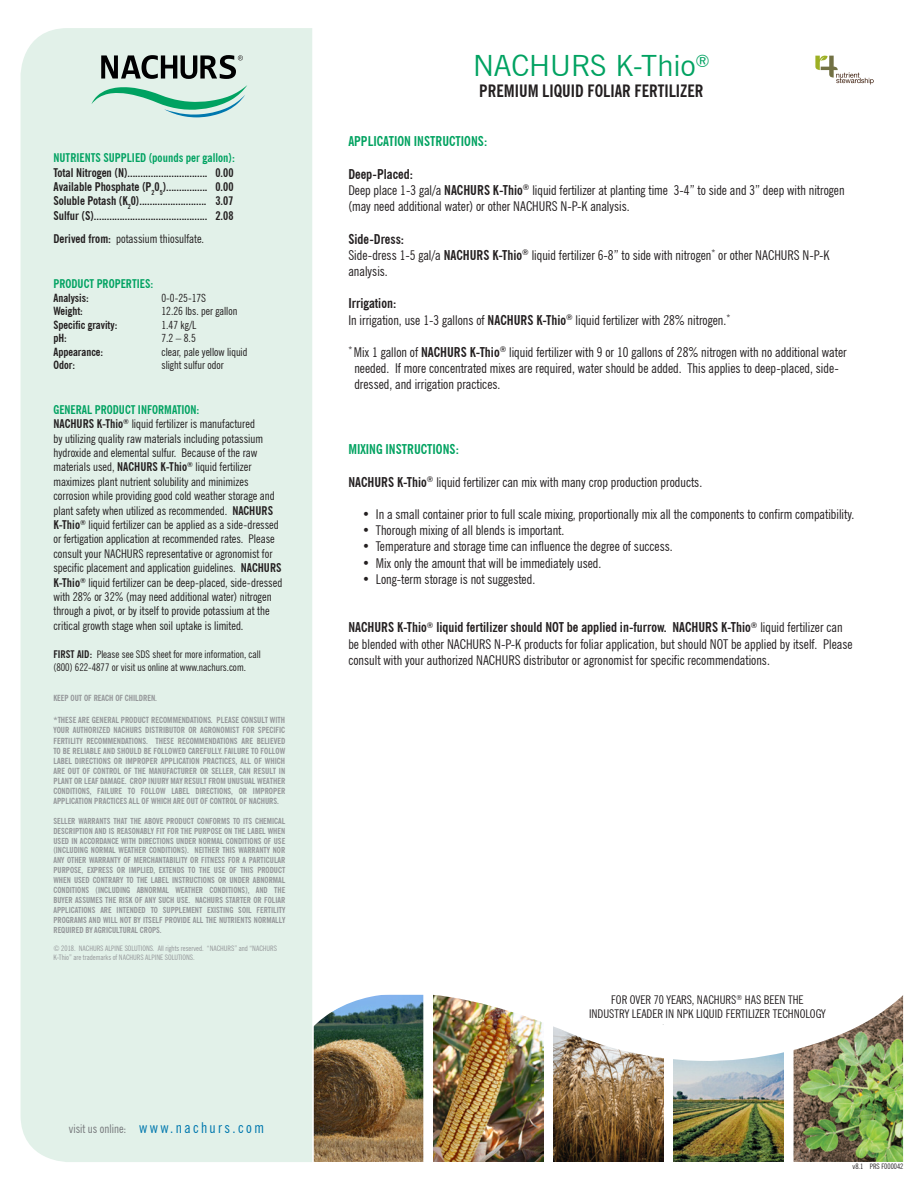
<style>
.page{position:relative;width:918px;height:1188px;background:#fff}
.page>*{position:absolute;margin:0;border:0;box-sizing:border-box;transform-origin:0 0}
.t1{font:29.25px "News Gothic BT";color:#00a261}
.t2{font:700 condensed 17.1px "News Gothic BT";color:#231f20}
.t3{font:condensed 15px "News Gothic BT";letter-spacing:.16em;color:#0078ae}
.t4{font:condensed 13.5px/16.2px "News Gothic BT";color:#231f20}
.t5{font:700 condensed 13.5px "News Gothic BT";color:#00a260}
.t6{font:700 condensed 13.5px "News Gothic BT";color:#231f20}
.t7{font:condensed 12px/14.4px "News Gothic BT";color:#231f20}
.t8{font:700 condensed 12px "News Gothic BT";color:#231f20}
.t9{font:700 condensed 12px "News Gothic BT";color:#00a261}
.t10{font:condensed 11.25px "News Gothic BT";color:#231f20}
.t11{font:700 condensed 11.25px "News Gothic BT";color:#231f20}
.t12{font:condensed 10.5px/12.6px "News Gothic BT";color:#231f20}
.t13{font:700 condensed 8.4px/10.1px "News Gothic BT";color:#939598;text-align:justify}
.t14{font:700 condensed 8.25px/9.9px "News Gothic BT";color:#939598;text-align:justify}
.tx_Base{font:condensed 7.5px/9px "News Gothic BT";color:#939598}
.t15{font:condensed 7.5px "News Gothic BT";color:#231f20}
.s1{font-weight:700}
.s2{font-size:12px;color:#76787b}
</style>
<div class="page">
<img style="left:314px;top:1062px;width:109px;height:100px">
<img style="left:434px;top:1062px;width:109px;height:100px">
<img style="left:554px;top:1062px;width:109px;height:100px">
<img style="left:674px;top:1062px;width:109px;height:100px">
<img style="left:794px;top:1062px;width:109px;height:100px">
<img style="left:313px;top:994px;width:591px;height:68px">
<div style="left:21px;top:28px;width:291px;height:1134px;background:#e2f1e9"></div>
<svg style="left:91px;top:85px;width:156px;height:32px;background:#addccb"></svg>
<svg style="left:101px;top:55px;width:142px;height:24px;background:#7a827e"></svg>
<svg style="left:815px;top:55px;width:59px;height:30px"></svg>
<p class="t9" style="left:53px;top:151px;width:183px">NUTRIENTS SUPPLIED (pounds per gallon):</p>
<p class="t8" style="left:53px;top:165px;width:182px">Total Nitrogen (N)............................... 0.00</p>
<p class="t8" style="left:53px;top:179px;width:182px">Available Phosphate (P<sub>2</sub>0<sub>5</sub>)................ 0.00</p>
<p class="t8" style="left:53px;top:194px;width:182px">Soluble Potash (K<sub>2</sub>0).......................... 3.07</p>
<p class="t8" style="left:53px;top:208px;width:182px">Sulfur (S)............................................ 2.08</p>
<p class="t7" style="left:53px;top:232px;width:152px"><span class="s1">Derived from:</span> potassium thiosulfate.</p>
<p class="t9" style="left:53px;top:276px;width:102px">PRODUCT PROPERTIES:</p>
<p class="t11" style="left:53px;top:291px;width:37px">Analysis:</p>
<p class="t10" style="left:161px;top:291px;width:46px">0-0-25-17S</p>
<p class="t11" style="left:53px;top:304px;width:31px">Weight:</p>
<p class="t10" style="left:161px;top:304px;width:77px">12.26 lbs. per gallon</p>
<p class="t11" style="left:53px;top:318px;width:65px">Specific gravity:</p>
<p class="t10" style="left:161px;top:318px;width:36px">1.47 kg/L</p>
<p class="t11" style="left:53px;top:331px;width:15px">pH:</p>
<p class="t10" style="left:161px;top:331px;width:36px">7.2 – 8.5</p>
<p class="t11" style="left:53px;top:345px;width:51px">Appearance:</p>
<p class="t10" style="left:161px;top:345px;width:87px">clear, pale yellow liquid</p>
<p class="t11" style="left:53px;top:358px;width:23px">Odor:</p>
<p class="t10" style="left:161px;top:358px;width:64px">slight sulfur odor</p>
<p class="t9" style="left:53px;top:402px;width:147px">GENERAL PRODUCT INFORMATION:</p>
<p class="t7" style="left:53px;top:417px;width:230px"><span class="s1">NACHURS K-Thio</span><sup>®</sup> liquid fertilizer is manufactured<br>by utilizing quality raw materials including potassium hydroxide and elemental sulfur. Because of the raw materials used, <span class="s1">NACHURS K-Thio</span><sup>®</sup> liquid fertilizer maximizes plant nutrient solubility and minimizes corrosion while providing good cold weather storage and plant safety when utilized as recommended. <span class="s1">NACHURS K-Thio</span><sup>®</sup> liquid fertilizer can be applied as a side-dressed or fertigation application at recommended rates. Please consult your NACHURS representative or agronomist for specific placement and application guidelines. <span class="s1">NACHURS K-Thio</span><sup>®</sup> liquid fertilizer can be deep-placed, side-dressed with 28% or 32% (may need additional water) nitrogen through a pivot, or by itself to provide potassium at the critical growth stage when soil uptake is limited.</p>
<p class="t12" style="left:53px;top:648px;width:209px"><span class="s1">FIRST AID:</span> Please see SDS sheet for more information, call (800) 622-4877 or visit us online at www.nachurs.com.</p>
<p class="t13" style="left:53px;top:693px;width:105px">KEEP OUT OF REACH OF CHILDREN.</p>
<p class="t13" style="left:53px;top:715px;width:233px">*THESE ARE GENERAL PRODUCT RECOMMENDATIONS. PLEASE CONSULT WITH YOUR AUTHORIZED NACHURS DISTRIBUTOR OR AGRONOMIST FOR SPECIFIC FERTILITY RECOMMENDATIONS. THESE RECOMMENDATIONS ARE BELIEVED TO BE RELIABLE AND SHOULD BE FOLLOWED CAREFULLY. FAILURE TO FOLLOW LABEL DIRECTIONS OR IMPROPER APPLICATION PRACTICES, ALL OF WHICH ARE OUT OF CONTROL OF THE MANUFACTURER OR SELLER, CAN RESULT IN PLANT OR LEAF DAMAGE. CROP INJURY MAY RESULT FROM UNUSUAL WEATHER CONDITIONS, FAILURE TO FOLLOW LABEL DIRECTIONS, OR IMPROPER APPLICATION PRACTICES ALL OF WHICH ARE OUT OF CONTROL OF NACHURS.</p>
<p class="t14" style="left:53px;top:816px;width:233px">SELLER WARRANTS THAT THE ABOVE PRODUCT CONFORMS TO ITS CHEMICAL DESCRIPTION AND IS REASONABLY FIT FOR THE PURPOSE ON THE LABEL WHEN USED IN ACCORDANCE WITH DIRECTIONS UNDER NORMAL CONDITIONS OF USE (INCLUDING NORMAL WEATHER CONDITIONS). NEITHER THIS WARRANTY NOR ANY OTHER WARRANTY OF MERCHANTABILITY OR FITNESS FOR A PARTICULAR PURPOSE, EXPRESS OR IMPLIED, EXTENDS TO THE USE OF THIS PRODUCT WHEN USED CONTRARY TO THE LABEL INSTRUCTIONS OR UNDER ABNORMAL CONDITIONS (INCLUDING ABNORMAL WEATHER CONDITIONS), AND THE BUYER ASSUMES THE RISK OF ANY SUCH USE. NACHURS STARTER OR FOLIAR APPLICATIONS ARE INTENDED TO SUPPLEMENT EXISTING SOIL FERTILITY PROGRAMS AND WILL NOT BY ITSELF PROVIDE ALL THE NUTRIENTS NORMALLY REQUIRED BY AGRICULTURAL CROPS.</p>
<p class="tx_Base" style="left:53px;top:943px;width:225px">© 2018. NACHURS ALPINE SOLUTIONS. All rights reserved. “NACHURS” and “NACHURS<br>K-Thio” are trademarks of NACHURS ALPINE SOLUTIONS.</p>
<p class="t3" style="left:69px;top:1119px;width:196px"><span class="s2">visit us online:</span> www.nachurs.com</p>
<p class="t1" style="left:473px;top:48px;width:238px">NACHURS K-Thio<sup>®</sup></p>
<p class="t2" style="left:479px;top:80px;width:226px">PREMIUM LIQUID FOLIAR FERTILIZER</p>
<p class="t5" style="left:348px;top:133px;width:141px">APPLICATION INSTRUCTIONS:</p>
<p class="t6" style="left:348px;top:166px;width:66px">Deep-Placed:</p>
<p class="t4" style="left:348px;top:182px;width:498px">Deep place 1-3 gal/a <span class="s1">NACHURS K-Thio</span><sup>®</sup> liquid fertilizer at planting time 3-4” to side and 3” deep with nitrogen (may need additional water) or other NACHURS N-P-K analysis.</p>
<p class="t6" style="left:348px;top:230px;width:57px">Side-Dress:</p>
<p class="t4" style="left:348px;top:247px;width:483px">Side-dress 1-5 gal/a <span class="s1">NACHURS K-Thio</span><sup>®</sup> liquid fertilizer 6-8” to side with nitrogen<sup>*</sup> or other NACHURS N-P-K analysis.</p>
<p class="t6" style="left:348px;top:295px;width:49px">Irrigation:</p>
<p class="t4" style="left:348px;top:312px;width:383px">In irrigation, use 1-3 gallons of <span class="s1">NACHURS K-Thio</span><sup>®</sup> liquid fertilizer with 28% nitrogen.<sup>*</sup></p>
<p class="t4" style="left:354px;top:344px;width:494px;text-indent:-6px"><sup>*</sup> Mix 1 gallon of <span class="s1">NACHURS K-Thio</span><sup>®</sup> liquid fertilizer with 9 or 10 gallons of 28% nitrogen with no additional water needed. If more concentrated mixes are required, water should be added. This applies to deep-placed, side&shy;dressed, and irrigation practices.</p>
<p class="t5" style="left:348px;top:441px;width:112px">MIXING INSTRUCTIONS:</p>
<p class="t4" style="left:348px;top:474px;width:355px"><span class="s1">NACHURS K-Thio</span><sup>®</sup> liquid fertilizer can mix with many crop production products.</p>
<p class="t4" style="left:362px;top:506px;width:494px">• In a small container prior to full scale mixing, proportionally mix all the components to confirm compatibility.</p>
<p class="t4" style="left:362px;top:522px;width:204px">• Thorough mixing of all blends is important.</p>
<p class="t4" style="left:362px;top:538px;width:312px">• Temperature and storage time can influence the degree of success.</p>
<p class="t4" style="left:362px;top:555px;width:241px">• Mix only the amount that will be immediately used.</p>
<p class="t4" style="left:362px;top:571px;width:175px">• Long-term storage is not suggested.</p>
<p class="t4" style="left:348px;top:619px;width:506px"><span class="s1">NACHURS K-Thio</span><sup>®</sup> <span class="s1">liquid fertilizer should NOT be applied in-furrow. NACHURS K-Thio</span><sup>®</sup> liquid fertilizer can be blended with other NACHURS N-P-K products for foliar application, but should NOT be applied by itself. Please consult with your authorized NACHURS distributor or agronomist for specific recommendations.</p>
<p class="t7" style="left:611px;top:992px;width:194px">FOR OVER 70 YEARS, NACHURS<sup>®</sup> HAS BEEN THE</p>
<p class="t7" style="left:589px;top:1007px;width:238px">INDUSTRY LEADER IN NPK LIQUID FERTILIZER TECHNOLOGY</p>
<p class="t15" style="left:853px;top:1162px;width:52px">v8.1 PRS F000042</p>
</div>
